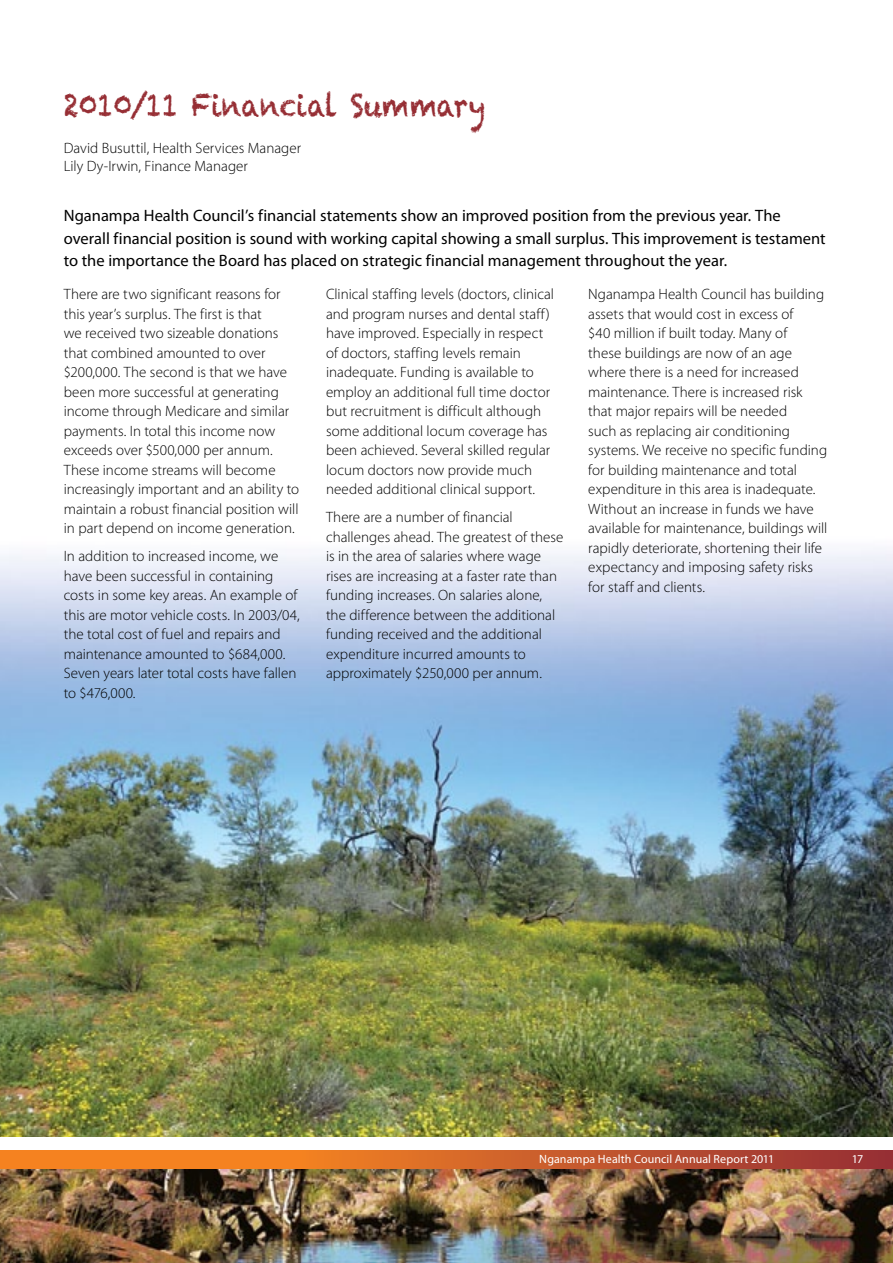
<style>
.page{position:relative;width:893px;height:1263px;background:#fff}
.page>*{position:absolute;margin:0;border:0;box-sizing:border-box;transform-origin:0 0}
.t1{font:31.5px "Chalkduster";color:#962e34;scale:.85 1}
.t2{font:16.5px/22.5px "Myriad Pro";color:#000}
.t3{font:300 15px/19.5px "Myriad Pro";color:#000}
.t4{font:12px "Myriad Pro";letter-spacing:.005em;color:#fff}
</style>
<div class="page">
<svg style="left:0;top:1150px;width:893px;height:19px;background:#d36528"></svg>
<img style="left:0;top:551px;width:893px;height:585px">
<img style="left:0;top:1169px;width:893px;height:94px">
<h1 class="t1" style="left:64px;top:87px;width:497px">2010/11 Financial Summary</h1>
<p class="t3" style="left:64px;top:139px;width:239px;line-height:18px">David Busuttil, Health Services Manager<br>Lily Dy-Irwin, Finance Manager</p>
<p class="t2" style="left:64px;top:204px;width:763px">Nganampa Health Council’s financial statements show an improved position from the previous year. The overall financial position is sound with working capital showing a small surplus. This improvement is testament to the importance the Board has placed on strategic financial management throughout the year.</p>
<p class="t3" style="left:64px;top:284px;width:237px">There are two significant reasons for this year’s surplus. The first is that<br>we received two sizeable donations that combined amounted to over $200,000. The second is that we have been more successful at generating income through Medicare and similar payments. In total this income now exceeds over $500,000 per annum.<br>These income streams will become increasingly important and an ability to maintain a robust financial position will in part depend on income generation.</p>
<p class="t3" style="left:64px;top:546px;width:237px">In addition to increased income, we have been successful in containing costs in some key areas. An example of this are motor vehicle costs. In 2003/04, the total cost of fuel and repairs and maintenance amounted to $684,000.<br>Seven years later total costs have fallen to $476,000.</p>
<p class="t3" style="left:326px;top:284px;width:230px">Clinical staffing levels (doctors, clinical and program nurses and dental staff) have improved. Especially in respect of doctors, staffing levels remain inadequate. Funding is available to employ an additional full time doctor but recruitment is difficult although some additional locum coverage has been achieved. Several skilled regular locum doctors now provide much needed additional clinical support.</p>
<p class="t3" style="left:326px;top:507px;width:239px">There are a number of financial challenges ahead. The greatest of these is in the area of salaries where wage rises are increasing at a faster rate than funding increases. On salaries alone, the difference between the additional funding received and the additional expenditure incurred amounts to approximately $250,000 per annum.</p>
<p class="t3" style="left:588px;top:284px;width:241px">Nganampa Health Council has building assets that would cost in excess of<br>$40 million if built today. Many of<br>these buildings are now of an age where there is a need for increased maintenance. There is increased risk that major repairs will be needed<br>such as replacing air conditioning systems. We receive no specific funding for building maintenance and total expenditure in this area is inadequate.<br>Without an increase in funds we have available for maintenance, buildings will rapidly deteriorate, shortening their life expectancy and imposing safety risks for staff and clients.</p>
<p class="t4" style="left:539px;top:1152px;width:236px">Nganampa Health Council Annual Report 2011</p>
<p class="t4" style="left:852px;top:1152px;width:13px">17</p>
</div>
